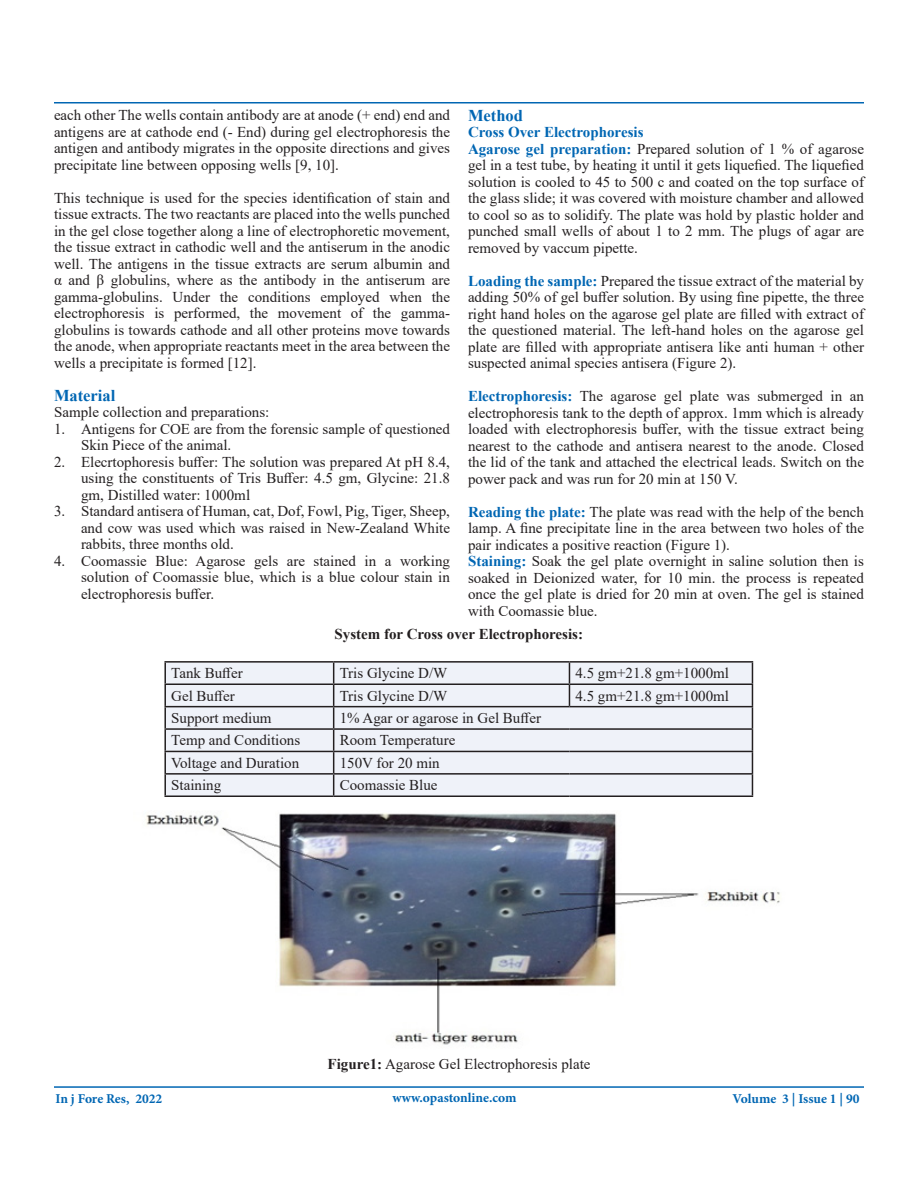
<style>
.page{position:relative;width:918px;height:1188px;background:#fff}
.page>*{position:absolute;margin:0;border:0;box-sizing:border-box;transform-origin:0 0}
.t1{font:700 16.5px "Times New Roman";color:#0166b3}
.t2{font:15px/16.5px "Times New Roman";color:#231f20;text-align:justify}
.t3{font:700 15px "Times New Roman";color:#231f20}
.t4{font:700 15px "Times New Roman";color:#0166b3}
.t5{font:700 13.5px "Minion Pro";color:#0166b3}
.s1{font-weight:700;color:#0166b3}
.s2{font-weight:700}
</style>
<div class="page">
<hr style="left:54px;top:102px;width:810px;height:2px;background:#0166b3">
<hr style="left:54px;top:1086px;width:810px;height:2px;background:#0166b3">
<div style="left:166px;top:663px;width:586px;height:133px;background:#eff2f9"></div>
<hr style="left:164px;top:661px;width:170px;height:2px;background:#231f20">
<hr style="left:164px;top:663px;width:2px;height:21px;background:#231f20">
<hr style="left:334px;top:661px;width:235px;height:2px;background:#231f20">
<hr style="left:569px;top:661px;width:184px;height:2px;background:#231f20">
<hr style="left:164px;top:684px;width:170px;height:1px;background:#231f20">
<hr style="left:164px;top:685px;width:2px;height:21px;background:#231f20">
<hr style="left:334px;top:684px;width:235px;height:1px;background:#231f20">
<hr style="left:569px;top:684px;width:184px;height:1px;background:#231f20">
<svg style="left:569px;top:663px;width:1px;height:43px"></svg>
<hr style="left:164px;top:706px;width:170px;height:1px;background:#231f20">
<hr style="left:164px;top:707px;width:2px;height:21px;background:#231f20">
<hr style="left:334px;top:706px;width:235px;height:1px;background:#231f20">
<hr style="left:569px;top:706px;width:184px;height:1px;background:#231f20">
<hr style="left:164px;top:728px;width:170px;height:2px;background:#231f20">
<hr style="left:164px;top:730px;width:2px;height:21px;background:#231f20">
<hr style="left:334px;top:728px;width:235px;height:2px;background:#231f20">
<hr style="left:569px;top:728px;width:184px;height:2px;background:#231f20">
<hr style="left:164px;top:751px;width:170px;height:1px;background:#231f20">
<hr style="left:164px;top:752px;width:2px;height:21px;background:#231f20">
<hr style="left:334px;top:751px;width:235px;height:1px;background:#231f20">
<hr style="left:569px;top:751px;width:184px;height:1px;background:#231f20">
<hr style="left:164px;top:773px;width:170px;height:2px;background:#231f20">
<hr style="left:164px;top:775px;width:2px;height:21px;background:#231f20">
<hr style="left:334px;top:773px;width:235px;height:2px;background:#231f20">
<svg style="left:333px;top:663px;width:1px;height:133px"></svg>
<hr style="left:569px;top:773px;width:184px;height:2px;background:#231f20">
<svg style="left:752px;top:663px;width:1px;height:133px"></svg>
<hr style="left:164px;top:796px;width:170px;height:1px;background:#231f20">
<hr style="left:334px;top:796px;width:235px;height:1px;background:#231f20">
<hr style="left:569px;top:796px;width:184px;height:1px;background:#231f20">
<img style="left:145px;top:813px;width:635px;height:232px">
<p class="t2" style="left:54px;top:106px;width:398px">each other The wells contain antibody are at anode (+ end) end and antigens are at cathode end (- End) during gel electrophoresis the antigen and antibody migrates in the opposite directions and gives precipitate line between opposing wells [9, 10].</p>
<p class="t2" style="left:54px;top:189px;width:398px">This technique is used for the species identification of stain and tissue extracts. The two reactants are placed into the wells punched in the gel close together along a line of electrophoretic movement, the tissue extract in cathodic well and the antiserum in the anodic well. The antigens in the tissue extracts are serum albumin and α and β globulins, where as the antibody in the antiserum are gamma-globulins. Under the conditions employed when the electrophoresis is performed, the movement of the gamma&shy;globulins is towards cathode and all other proteins move towards the anode, when appropriate reactants meet in the area between the wells a precipitate is formed [12].</p>
<p class="t1" style="left:54px;top:383px;width:63px">Material</p>
<p class="t2" style="left:54px;top:403px;width:217px">Sample collection and preparations:</p>
<p class="t2" style="left:81px;top:420px;width:371px;text-indent:-27px">1. Antigens for COE are from the forensic sample of questioned<br>Skin Piece of the animal.</p>
<p class="t2" style="left:81px;top:453px;width:370px;text-indent:-27px">2. Elecrtophoresis buffer: The solution was prepared At pH 8.4, using the constituents of Tris Buffer: 4.5 gm, Glycine: 21.8 gm, Distilled water: 1000ml</p>
<p class="t2" style="left:81px;top:502px;width:371px;text-indent:-27px">3. Standard antisera of Human, cat, Dof, Fowl, Pig, Tiger, Sheep, and cow was used which was raised in New-Zealand White rabbits, three months old.</p>
<p class="t2" style="left:81px;top:552px;width:371px;text-indent:-27px">4. Coomassie Blue: Agarose gels are stained in a working solution of Coomassie blue, which is a blue colour stain in electrophoresis buffer.</p>
<p class="t1" style="left:468px;top:104px;width:56px">Method</p>
<p class="t4" style="left:468px;top:122px;width:177px">Cross Over Electrophoresis</p>
<p class="t2" style="left:468px;top:140px;width:398px"><span class="s1">Agarose gel preparation:</span> Prepared solution of 1 % of agarose gel in a test tube, by heating it until it gets liquefied. The liquefied solution is cooled to 45 to 500 c and coated on the top surface of the glass slide; it was covered with moisture chamber and allowed to cool so as to solidify. The plate was hold by plastic holder and punched small wells of about 1 to 2 mm. The plugs of agar are removed by vaccum pipette.</p>
<p class="t2" style="left:468px;top:272px;width:398px"><span class="s1">Loading the sample:</span> Prepared the tissue extract of the material by adding 50% of gel buffer solution. By using fine pipette, the three right hand holes on the agarose gel plate are filled with extract of the questioned material. The left-hand holes on the agarose gel plate are filled with appropriate antisera like anti human + other suspected animal species antisera (Figure 2).</p>
<p class="t2" style="left:468px;top:388px;width:398px"><span class="s1">Electrophoresis:</span> The agarose gel plate was submerged in an electrophoresis tank to the depth of approx. 1mm which is already loaded with electrophoresis buffer, with the tissue extract being nearest to the cathode and antisera nearest to the anode. Closed the lid of the tank and attached the electrical leads. Switch on the power pack and was run for 20 min at 150 V.</p>
<p class="t2" style="left:468px;top:503px;width:398px"><span class="s1">Reading the plate:</span> The plate was read with the help of the bench lamp. A fine precipitate line in the area between two holes of the pair indicates a positive reaction (Figure 1).</p>
<p class="t2" style="left:468px;top:553px;width:398px"><span class="s1">Staining:</span> Soak the gel plate overnight in saline solution then is soaked in Deionized water, for 10 min. the process is repeated once the gel plate is dried for 20 min at oven. The gel is stained with Coomassie blue.</p>
<p class="t3" style="left:335px;top:623px;width:250px">System for Cross over Electrophoresis:</p>
<p class="t2" style="left:171px;top:665px;width:73px">Tank Buffer</p>
<p class="t2" style="left:340px;top:665px;width:109px">Tris Glycine D/W</p>
<p class="t2" style="left:575px;top:665px;width:155px">4.5 gm+21.8 gm+1000ml</p>
<p class="t2" style="left:171px;top:687px;width:65px">Gel Buffer</p>
<p class="t2" style="left:340px;top:687px;width:109px">Tris Glycine D/W</p>
<p class="t2" style="left:575px;top:687px;width:155px">4.5 gm+21.8 gm+1000ml</p>
<p class="t2" style="left:171px;top:709px;width:102px">Support medium</p>
<p class="t2" style="left:340px;top:709px;width:203px">1% Agar or agarose in Gel Buffer</p>
<p class="t2" style="left:171px;top:732px;width:130px">Temp and Conditions</p>
<p class="t2" style="left:340px;top:732px;width:117px">Room Temperature</p>
<p class="t2" style="left:171px;top:754px;width:130px">Voltage and Duration</p>
<p class="t2" style="left:340px;top:754px;width:102px">150V for 20 min</p>
<p class="t2" style="left:171px;top:777px;width:52px">Staining</p>
<p class="t2" style="left:340px;top:777px;width:99px">Coomassie Blue</p>
<p class="t2" style="left:328px;top:1055px;width:264px"><span class="s2">Figure1:</span> Agarose Gel Electrophoresis plate</p>
<p class="t5" style="left:56px;top:1089px;width:108px">In j Fore Res, 2022</p>
<p class="t5" style="left:393px;top:1088px;width:126px">www.opastonline.com</p>
<p class="t5" style="left:732px;top:1089px;width:129px">Volume 3 | Issue 1 | 90</p>
</div>
